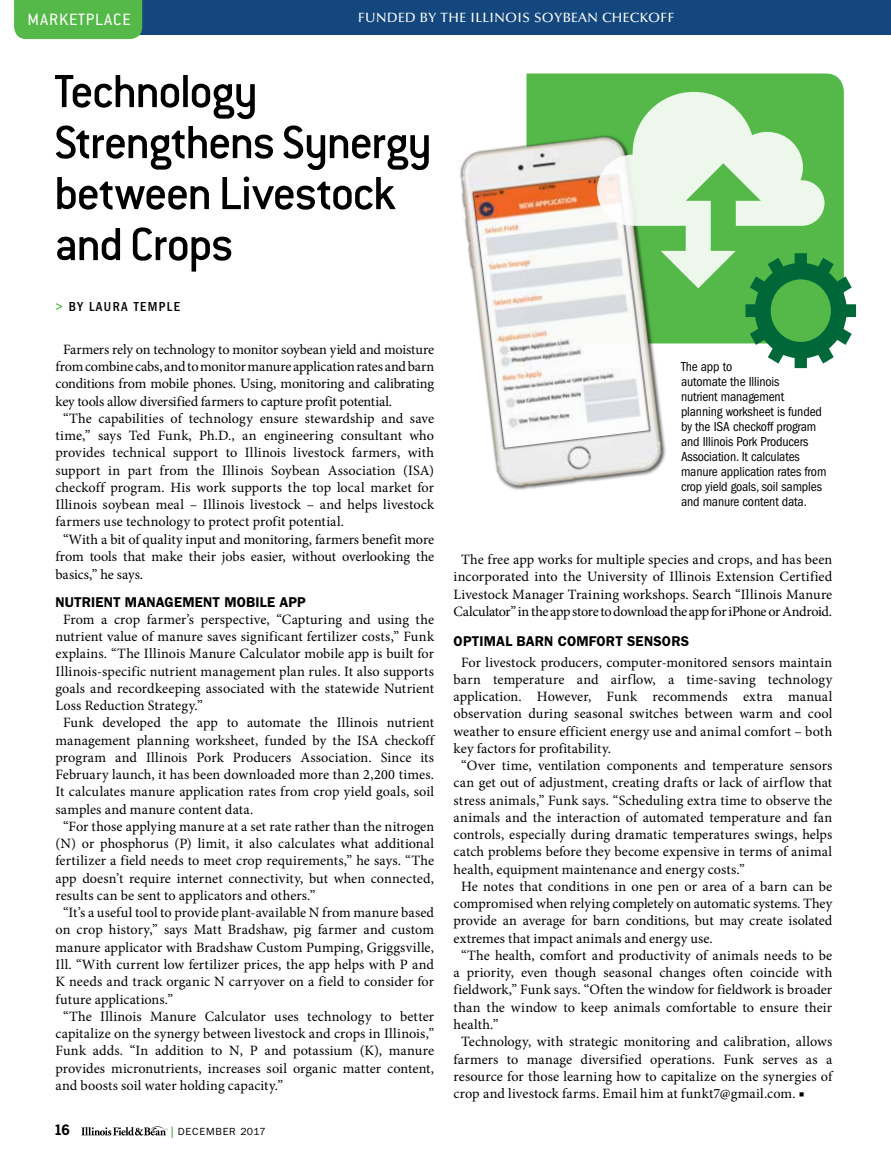
<style>
.page{position:relative;width:891px;height:1161px;background:#fff}
.page>*{position:absolute;margin:0;border:0;box-sizing:border-box;transform-origin:0 0}
.t1{font:500 51px/51px "Conduit ITC Std";letter-spacing:-.03em;color:#000}
.t2{font:18px "Conduit ITC Std";letter-spacing:.05em;color:#fff}
.t3{font:14.25px/17.2px "Minion Pro";letter-spacing:.005em;color:#000;text-align:center}
.t4{font:14.25px "Minion Pro";letter-spacing:-.02em;color:#000}
.t5{font:14.25px "Minion Pro";letter-spacing:-.015em;color:#000}
.t6{font:600 14.25px "Franklin Gothic";letter-spacing:.01em;color:#000}
.t7{font:condensed 13.5px/15px "Franklin Gothic";letter-spacing:-.01em;color:#000}
.t8{font:500 13.5px "Optima";letter-spacing:.03em;color:#fff}
.t9{font:500 condensed 13.5px "Franklin Gothic";letter-spacing:.1em;color:#000}
.t10{font:700 13.5px "News Gothic";color:#000}
.t11{font:10.35px "ITC Franklin Gothic Std";letter-spacing:.07em;color:#000}
.s1{color:#54b948}
.s2{font-family:"Franklin Gothic";font-weight:500;font-stretch:condensed;font-size:11.25px;color:#54b948}
</style>
<div class="page">
<div style="left:526px;top:74px;width:318px;height:270px;background:#54b948"></div>
<svg style="left:745px;top:253px;width:111px;height:115px"></svg>
<svg style="left:81px;top:1126px;width:87px;height:10px"></svg>
<div style="left:111px;top:0;width:780px;height:35px;background:#14477d"></div>
<div style="left:14px;top:0;width:128px;height:39px;background:#54b948"></div>
<img style="left:459px;top:82px;width:264px;height:408px">
<svg style="left:597px;top:92px;width:228px;height:196px;background:#a7d7a3"></svg>
<p class="t2" style="left:28px;top:8px;width:105px">MARKETPLACE</p>
<p class="t8" style="left:358px;top:10px;width:318px">FUNDED BY THE ILLINOIS SOYBEAN CHECKOFF</p>
<h1 class="t1" style="left:54px;top:64px;width:380px">Technology<br>Strengthens Synergy between Livestock and Crops</h1>
<p class="t9" style="left:56px;top:299px;width:126px"><span class="s1">&gt;</span> BY LAURA TEMPLE</p>
<p class="t4" style="left:63px;top:340px;width:373px">Farmers rely on technology to monitor soybean yield and moisture</p>
<p class="t4" style="left:56px;top:357px;width:380px">from combine cabs, and to monitor manure application rates and barn</p>
<p class="t4" style="left:56px;top:374px;width:380px">conditions from mobile phones. Using, monitoring and calibrating</p>
<p class="t5" style="left:56px;top:392px;width:338px">key tools allow diversified farmers to capture profit potential.</p>
<p class="t3" style="left:63px;top:410px;width:373px">“The capabilities of technology ensure stewardship and save</p>
<p class="t3" style="left:56px;top:427px;width:380px">time,” says Ted Funk, Ph.D., an engineering consultant who</p>
<p class="t3" style="left:56px;top:444px;width:380px">provides technical support to Illinois livestock farmers, with</p>
<p class="t3" style="left:56px;top:462px;width:380px">support in part from the Illinois Soybean Association (ISA)</p>
<p class="t3" style="left:56px;top:479px;width:380px">checkoff program. His work supports the top local market for</p>
<p class="t3" style="left:56px;top:496px;width:380px">Illinois soybean meal – Illinois livestock – and helps livestock</p>
<p class="t3" style="left:56px;top:513px;width:290px">farmers use technology to protect profit potential.</p>
<p class="t3" style="left:63px;top:531px;width:373px">“With a bit of quality input and monitoring, farmers benefit more</p>
<p class="t3" style="left:56px;top:548px;width:380px">from tools that make their jobs easier, without overlooking the</p>
<p class="t3" style="left:56px;top:566px;width:89px">basics,” he says.</p>
<p class="t6" style="left:56px;top:594px;width:252px">NUTRIENT MANAGEMENT MOBILE APP</p>
<p class="t3" style="left:63px;top:611px;width:373px">From a crop farmer’s perspective, “Capturing and using the</p>
<p class="t3" style="left:56px;top:628px;width:380px">nutrient value of manure saves significant fertilizer costs,” Funk</p>
<p class="t3" style="left:56px;top:645px;width:380px">explains. “The Illinois Manure Calculator mobile app is built for</p>
<p class="t3" style="left:56px;top:663px;width:380px">Illinois-specific nutrient management plan rules. It also supports</p>
<p class="t3" style="left:56px;top:680px;width:380px">goals and recordkeeping associated with the statewide Nutrient</p>
<p class="t3" style="left:56px;top:697px;width:149px">Loss Reduction Strategy.”</p>
<p class="t3" style="left:63px;top:714px;width:373px">Funk developed the app to automate the Illinois nutrient</p>
<p class="t3" style="left:56px;top:732px;width:380px">management planning worksheet, funded by the ISA checkoff</p>
<p class="t3" style="left:56px;top:749px;width:380px">program and Illinois Pork Producers Association. Since its</p>
<p class="t3" style="left:56px;top:766px;width:380px">February launch, it has been downloaded more than 2,200 times.</p>
<p class="t3" style="left:56px;top:783px;width:380px">It calculates manure application rates from crop yield goals, soil</p>
<p class="t3" style="left:56px;top:801px;width:199px">samples and manure content data.</p>
<p class="t3" style="left:63px;top:818px;width:373px">“For those applying manure at a set rate rather than the nitrogen</p>
<p class="t3" style="left:56px;top:835px;width:380px">(N) or phosphorus (P) limit, it also calculates what additional</p>
<p class="t3" style="left:56px;top:852px;width:380px">fertilizer a field needs to meet crop requirements,” he says. “The</p>
<p class="t3" style="left:56px;top:870px;width:380px">app doesn’t require internet connectivity, but when connected,</p>
<p class="t3" style="left:56px;top:887px;width:262px">results can be sent to applicators and others.”</p>
<p class="t3" style="left:63px;top:904px;width:373px">“It’s a useful tool to provide plant-available N from manure based</p>
<p class="t3" style="left:56px;top:921px;width:380px">on crop history,” says Matt Bradshaw, pig farmer and custom</p>
<p class="t3" style="left:56px;top:939px;width:380px">manure applicator with Bradshaw Custom Pumping, Griggsville,</p>
<p class="t3" style="left:56px;top:956px;width:380px">Ill. “With current low fertilizer prices, the app helps with P and</p>
<p class="t3" style="left:56px;top:973px;width:380px">K needs and track organic N carryover on a field to consider for</p>
<p class="t3" style="left:56px;top:990px;width:119px">future applications.”</p>
<p class="t3" style="left:63px;top:1008px;width:373px">“The Illinois Manure Calculator uses technology to better</p>
<p class="t3" style="left:56px;top:1025px;width:380px">capitalize on the synergy between livestock and crops in Illinois,”</p>
<p class="t3" style="left:56px;top:1042px;width:380px">Funk adds. “In addition to N, P and potassium (K), manure</p>
<p class="t3" style="left:56px;top:1059px;width:380px">provides micronutrients, increases soil organic matter content,</p>
<p class="t3" style="left:56px;top:1077px;width:229px">and boosts soil water holding capacity.”</p>
<p class="t10" style="left:54px;top:1121px;width:17px">16</p>
<p class="t11" style="left:170px;top:1126px;width:98px"><span class="s2">|</span> DECEMBER 2017</p>
<p class="t7" style="left:681px;top:360px;width:147px">The app to<br>automate the Illinois<br>nutrient management planning worksheet is funded by the ISA checkoff program and Illinois Pork Producers<br>Association. It calculates manure application rates from crop yield goals, soil samples and manure content data.</p>
<p class="t3" style="left:454px;top:551px;width:380px">The free app works for multiple species and crops, and has been incorporated into the University of Illinois Extension Certified Livestock Manager Training workshops. Search “Illinois Manure Calculator” in the app store to download the app for iPhone or Android.</p>
<p class="t6" style="left:454px;top:633px;width:237px">OPTIMAL BARN COMFORT SENSORS</p>
<p class="t3" style="left:461px;top:654px;width:373px">For livestock producers, computer-monitored sensors maintain</p>
<p class="t3" style="left:454px;top:671px;width:380px">barn temperature and airflow, a time-saving technology</p>
<p class="t3" style="left:454px;top:688px;width:380px">application. However, Funk recommends extra manual</p>
<p class="t3" style="left:454px;top:705px;width:380px">observation during seasonal switches between warm and cool</p>
<p class="t3" style="left:454px;top:723px;width:380px">weather to ensure efficient energy use and animal comfort – both</p>
<p class="t3" style="left:454px;top:740px;width:159px">key factors for profitability.</p>
<p class="t3" style="left:461px;top:757px;width:373px">“Over time, ventilation components and temperature sensors</p>
<p class="t3" style="left:454px;top:774px;width:380px">can get out of adjustment, creating drafts or lack of airflow that</p>
<p class="t3" style="left:454px;top:792px;width:380px">stress animals,” Funk says. “Scheduling extra time to observe the</p>
<p class="t3" style="left:454px;top:809px;width:380px">animals and the interaction of automated temperature and fan</p>
<p class="t3" style="left:454px;top:826px;width:380px">controls, especially during dramatic temperatures swings, helps</p>
<p class="t3" style="left:454px;top:843px;width:380px">catch problems before they become expensive in terms of animal</p>
<p class="t3" style="left:454px;top:861px;width:293px">health, equipment maintenance and energy costs.”</p>
<p class="t3" style="left:461px;top:878px;width:373px">He notes that conditions in one pen or area of a barn can be</p>
<p class="t3" style="left:454px;top:895px;width:380px">compromised when relying completely on automatic systems. They</p>
<p class="t3" style="left:454px;top:912px;width:380px">provide an average for barn conditions, but may create isolated</p>
<p class="t3" style="left:454px;top:930px;width:261px">extremes that impact animals and energy use.</p>
<p class="t3" style="left:461px;top:947px;width:373px">“The health, comfort and productivity of animals needs to be</p>
<p class="t3" style="left:454px;top:964px;width:380px">a priority, even though seasonal changes often coincide with</p>
<p class="t3" style="left:454px;top:981px;width:380px">fieldwork,” Funk says. “Often the window for fieldwork is broader</p>
<p class="t3" style="left:454px;top:999px;width:380px">than the window to keep animals comfortable to ensure their</p>
<p class="t3" style="left:454px;top:1016px;width:46px">health.”</p>
<p class="t3" style="left:461px;top:1033px;width:373px">Technology, with strategic monitoring and calibration, allows</p>
<p class="t3" style="left:454px;top:1050px;width:380px">farmers to manage diversified operations. Funk serves as a</p>
<p class="t3" style="left:454px;top:1068px;width:380px">resource for those learning how to capitalize on the synergies of</p>
<p class="t3" style="left:454px;top:1085px;width:353px">crop and livestock farms. Email him at funkt7@gmail.com. ■</p>
</div>
